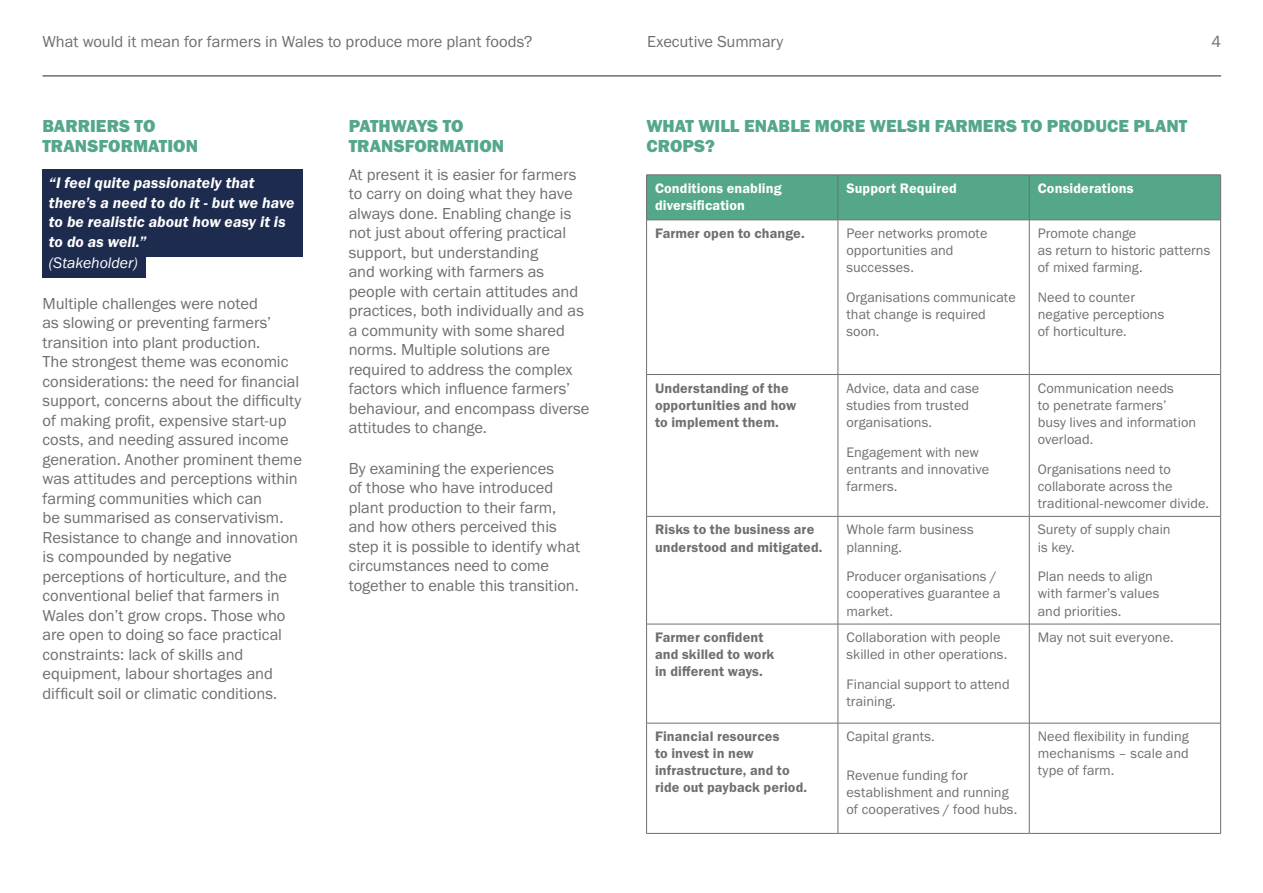
<style>
.page{position:relative;width:1263px;height:893px;background:#fff}
.page>*{position:absolute;margin:0;border:0;box-sizing:border-box;transform-origin:0 0}
.t1{font:18px/19.5px "Franklin Gothic URW Hea";color:#54a889}
.t2{font:16.5px/19.5px "Franklin Gothic URW Boo";letter-spacing:-.005em;color:#706f6f}
.t3{font:15.75px/19.5px "Franklin Gothic URW Dem Ita";letter-spacing:.005em;color:#fff}
.t4{font:15.75px "Franklin Gothic URW Boo Ita";color:#fff}
.t5{font:14.25px/17.1px "Franklin Gothic URW Boo";letter-spacing:.005em;color:#706f6f}
.t6{font:14.25px/17.1px "Franklin Gothic URW Dem";letter-spacing:.005em;color:#706f6f}
.t7{font:14.25px "Franklin Gothic URW Dem";letter-spacing:.005em;color:#fff}
</style>
<div class="page">
<hr style="left:43px;top:75px;width:1178px;height:2px;background:#706f6f">
<div style="left:43px;top:169px;width:260px;height:87px;background:#1d2b4e"></div>
<div style="left:43px;top:249px;width:103px;height:28px;background:#1d2b4e"></div>
<div style="left:647px;top:176px;width:573px;height:44px;background:#54a889"></div>
<hr style="left:1029px;top:175px;width:192px;height:1px;background:#706f6f">
<hr style="left:1220px;top:175px;width:1px;height:45px;background:#706f6f">
<hr style="left:838px;top:175px;width:191px;height:1px;background:#706f6f">
<hr style="left:1029px;top:175px;width:1px;height:45px;background:#706f6f">
<hr style="left:646px;top:175px;width:192px;height:1px;background:#706f6f">
<hr style="left:838px;top:175px;width:1px;height:45px;background:#706f6f">
<hr style="left:646px;top:175px;width:1px;height:45px;background:#706f6f">
<hr style="left:1029px;top:220px;width:192px;height:1px;background:#706f6f">
<hr style="left:1220px;top:220px;width:1px;height:154px;background:#706f6f">
<hr style="left:838px;top:220px;width:191px;height:1px;background:#706f6f">
<hr style="left:1029px;top:220px;width:1px;height:154px;background:#706f6f">
<hr style="left:646px;top:220px;width:192px;height:1px;background:#706f6f">
<hr style="left:838px;top:220px;width:1px;height:154px;background:#706f6f">
<hr style="left:646px;top:220px;width:1px;height:154px;background:#706f6f">
<hr style="left:1029px;top:374px;width:192px;height:1px;background:#706f6f">
<hr style="left:1220px;top:375px;width:1px;height:141px;background:#706f6f">
<hr style="left:838px;top:374px;width:191px;height:1px;background:#706f6f">
<hr style="left:1029px;top:375px;width:1px;height:141px;background:#706f6f">
<hr style="left:646px;top:374px;width:192px;height:1px;background:#706f6f">
<hr style="left:838px;top:375px;width:1px;height:141px;background:#706f6f">
<hr style="left:646px;top:375px;width:1px;height:141px;background:#706f6f">
<hr style="left:1029px;top:516px;width:192px;height:1px;background:#706f6f">
<hr style="left:1220px;top:517px;width:1px;height:107px;background:#706f6f">
<hr style="left:838px;top:516px;width:191px;height:1px;background:#706f6f">
<hr style="left:1029px;top:517px;width:1px;height:107px;background:#706f6f">
<hr style="left:646px;top:516px;width:192px;height:1px;background:#706f6f">
<hr style="left:838px;top:517px;width:1px;height:107px;background:#706f6f">
<hr style="left:646px;top:517px;width:1px;height:107px;background:#706f6f">
<hr style="left:1029px;top:624px;width:192px;height:1px;background:#706f6f">
<hr style="left:1220px;top:624px;width:1px;height:99px;background:#706f6f">
<hr style="left:838px;top:624px;width:191px;height:1px;background:#706f6f">
<hr style="left:1029px;top:624px;width:1px;height:99px;background:#706f6f">
<hr style="left:646px;top:624px;width:192px;height:1px;background:#706f6f">
<hr style="left:838px;top:624px;width:1px;height:99px;background:#706f6f">
<hr style="left:646px;top:624px;width:1px;height:99px;background:#706f6f">
<hr style="left:1029px;top:723px;width:192px;height:1px;background:#706f6f">
<hr style="left:1220px;top:723px;width:1px;height:110px;background:#706f6f">
<hr style="left:838px;top:723px;width:191px;height:1px;background:#706f6f">
<hr style="left:1029px;top:723px;width:1px;height:110px;background:#706f6f">
<hr style="left:646px;top:723px;width:192px;height:1px;background:#706f6f">
<hr style="left:838px;top:723px;width:1px;height:110px;background:#706f6f">
<hr style="left:646px;top:723px;width:1px;height:110px;background:#706f6f">
<hr style="left:1029px;top:833px;width:192px;height:1px;background:#706f6f">
<hr style="left:838px;top:833px;width:191px;height:1px;background:#706f6f">
<hr style="left:646px;top:833px;width:192px;height:1px;background:#706f6f">
<p class="t2" style="left:43px;top:31px;width:491px">What would it mean for farmers in Wales to produce more plant foods?</p>
<p class="t2" style="left:647px;top:31px;width:138px">Executive Summary</p>
<p class="t2" style="left:1211px;top:31px;width:11px">4</p>
<p class="t1" style="left:43px;top:116px;width:157px">BARRIERS TO<br>TRANSFORMATION</p>
<p class="t3" style="left:49px;top:173px;width:247px">“I feel quite passionately that there’s a need to do it - but we have to be realistic about how easy it is to do as well.”</p>
<p class="t4" style="left:49px;top:253px;width:90px">(Stakeholder)</p>
<p class="t2" style="left:43px;top:293px;width:261px">Multiple challenges were noted<br>as slowing or preventing farmers’ transition into plant production.<br>The strongest theme was economic considerations: the need for financial support, concerns about the difficulty of making profit, expensive start-up costs, and needing assured income generation. Another prominent theme was attitudes and perceptions within farming communities which can<br>be summarised as conservativism.<br>Resistance to change and innovation is compounded by negative perceptions of horticulture, and the conventional belief that farmers in Wales don’t grow crops. Those who are open to doing so face practical constraints: lack of skills and equipment, labour shortages and difficult soil or climatic conditions.</p>
<p class="t1" style="left:349px;top:116px;width:157px">PATHWAYS TO<br>TRANSFORMATION</p>
<p class="t2" style="left:349px;top:164px;width:242px">At present it is easier for farmers to carry on doing what they have always done. Enabling change is not just about offering practical support, but understanding<br>and working with farmers as people with certain attitudes and practices, both individually and as a community with some shared norms. Multiple solutions are required to address the complex factors which influence farmers’ behaviour, and encompass diverse attitudes to change.</p>
<p class="t2" style="left:349px;top:458px;width:233px">By examining the experiences<br>of those who have introduced plant production to their farm, and how others perceived this step it is possible to identify what circumstances need to come together to enable this transition.</p>
<p class="t1" style="left:646px;top:116px;width:542px">WHAT WILL ENABLE MORE WELSH FARMERS TO PRODUCE PLANT<br>CROPS?</p>
<p class="t7" style="left:655px;top:179px;width:128px">Conditions enabling</p>
<p class="t7" style="left:846px;top:179px;width:112px">Support Required</p>
<p class="t7" style="left:1038px;top:179px;width:97px">Considerations</p>
<p class="t7" style="left:655px;top:196px;width:91px">diversification</p>
<p class="t5" style="left:1038px;top:224px;width:174px">Promote change<br>as return to historic patterns of mixed farming.</p>
<p class="t5" style="left:1038px;top:288px;width:128px">Need to counter negative perceptions of horticulture.</p>
<p class="t6" style="left:655px;top:224px;width:151px">Farmer open to change.</p>
<p class="t5" style="left:846px;top:224px;width:142px">Peer networks promote opportunities and successes.</p>
<p class="t5" style="left:846px;top:288px;width:171px">Organisations communicate that change is required soon.</p>
<p class="t6" style="left:655px;top:379px;width:143px">Understanding of the opportunities and how to implement them.</p>
<p class="t5" style="left:846px;top:379px;width:134px">Advice, data and case studies from trusted organisations.</p>
<p class="t5" style="left:846px;top:443px;width:144px">Engagement with new entrants and innovative farmers.</p>
<p class="t5" style="left:1038px;top:379px;width:160px">Communication needs<br>to penetrate farmers’ busy lives and information overload.</p>
<p class="t5" style="left:1038px;top:460px;width:173px">Organisations need to collaborate across the traditional-newcomer divide.</p>
<p class="t6" style="left:655px;top:521px;width:169px">Risks to the business are understood and mitigated.</p>
<p class="t5" style="left:846px;top:521px;width:129px">Whole farm business planning.</p>
<p class="t5" style="left:846px;top:568px;width:156px">Producer organisations / cooperatives guarantee a market.</p>
<p class="t5" style="left:1038px;top:521px;width:134px">Surety of supply chain is key.</p>
<p class="t5" style="left:1038px;top:568px;width:123px">Plan needs to align with farmer’s values and priorities.</p>
<p class="t6" style="left:655px;top:628px;width:121px">Farmer confident and skilled to work in different ways.</p>
<p class="t5" style="left:846px;top:628px;width:156px">Collaboration with people</p>
<p class="t5" style="left:1038px;top:628px;width:137px">May not suit everyone.</p>
<p class="t5" style="left:846px;top:639px;width:165px;line-height:29.8px">skilled in other operations.<br>Financial support to attend</p>
<p class="t5" style="left:846px;top:693px;width:51px">training.</p>
<p class="t6" style="left:655px;top:728px;width:154px">Financial resources<br>to invest in new infrastructure, and to ride out payback period.</p>
<p class="t5" style="left:846px;top:728px;width:90px">Capital grants.</p>
<p class="t5" style="left:846px;top:766px;width:172px">Revenue funding for establishment and running of cooperatives / food hubs.</p>
<p class="t5" style="left:1038px;top:728px;width:152px;text-align:justify">Need flexibility in funding mechanisms – scale and type of farm.</p>
</div>
